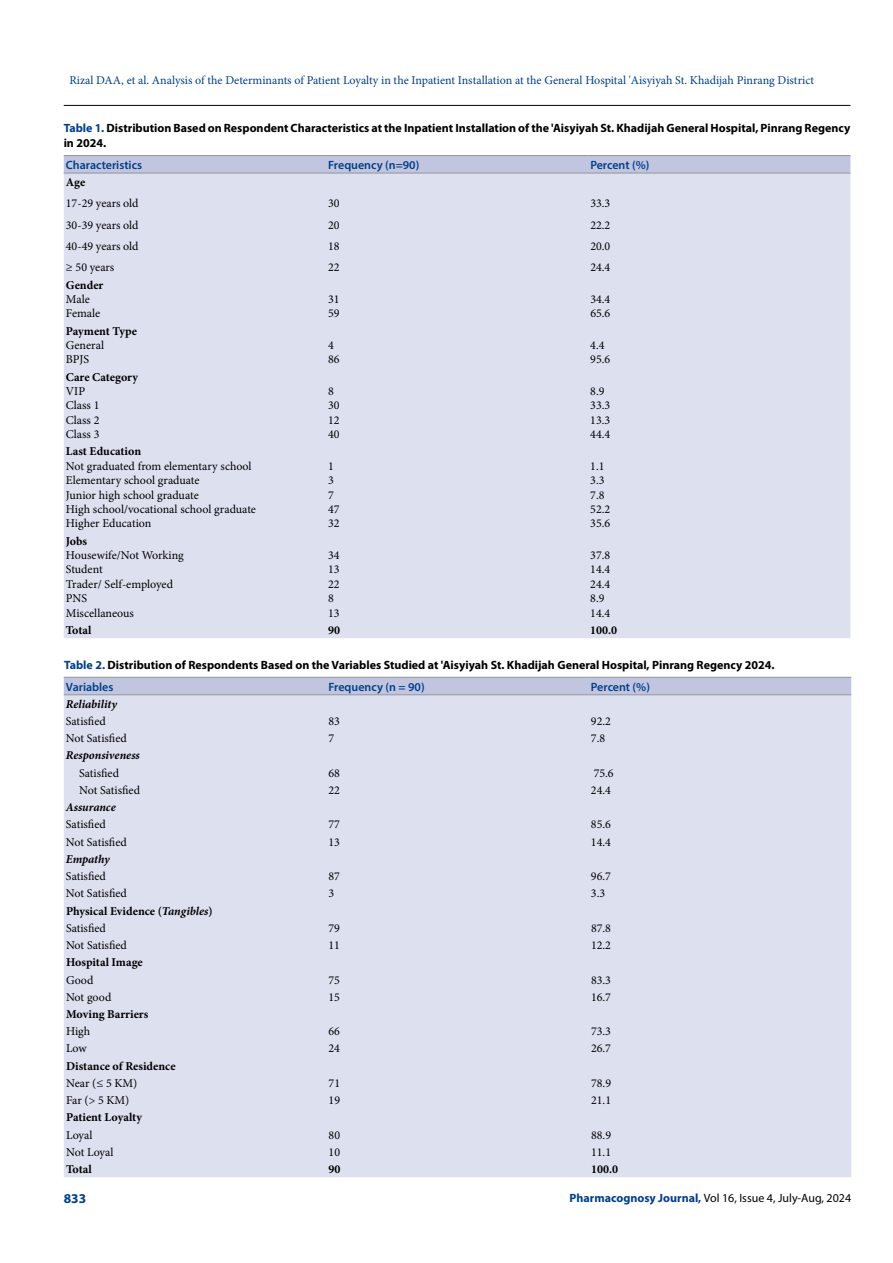
<style>
.page{position:relative;width:893px;height:1263px;background:#fff}
.page>*{position:absolute;margin:0;border:0;box-sizing:border-box;transform-origin:0 0}
.t1{font:700 13.5px "Myriad Pro";color:#003e88}
.t2{font:12px/14.4px "Minion Pro";color:#000}
.t3{font:700 12px/14.4px "Myriad Pro";color:#000}
.t4{font:700 12px/17.2px "Minion Pro";color:#000}
.t5{font:12px "Minion Pro";color:#003e88}
.t6{font:600 12px "Myriad Pro";color:#003e88}
.t7{font:12px "Myriad Pro";color:#000}
.t8{font:italic 700 12px "Minion Pro";letter-spacing:-.005em;color:#000}
.s1{color:#003e88}
.s2{font-style:italic}
.s3{font-weight:400}
.s4{font-weight:700;color:#003e88}
</style>
<div class="page">
<hr style="left:64px;top:105px;width:786px;height:1px;background:#000">
<div style="left:64px;top:156px;width:786px;height:17px;background:#c1c5e0"></div>
<div style="left:64px;top:174px;width:786px;height:464px;background:#dde0ef"></div>
<hr style="left:64px;top:155px;width:262px;height:1px;background:#939598">
<hr style="left:326px;top:155px;width:262px;height:1px;background:#939598">
<hr style="left:588px;top:155px;width:262px;height:1px;background:#939598">
<hr style="left:64px;top:173px;width:262px;height:1px;background:#939598">
<hr style="left:326px;top:173px;width:262px;height:1px;background:#939598">
<hr style="left:588px;top:173px;width:262px;height:1px;background:#939598">
<div style="left:64px;top:678px;width:787px;height:16px;background:#c1c5e0"></div>
<div style="left:64px;top:695px;width:787px;height:482px;background:#dde0ef"></div>
<hr style="left:64px;top:677px;width:262px;height:1px;background:#939598">
<hr style="left:326px;top:677px;width:263px;height:1px;background:#939598">
<hr style="left:589px;top:677px;width:262px;height:1px;background:#939598">
<hr style="left:64px;top:694px;width:262px;height:1px;background:#939598">
<hr style="left:326px;top:694px;width:263px;height:1px;background:#939598">
<hr style="left:589px;top:694px;width:262px;height:1px;background:#939598">
<p class="t5" style="left:69px;top:72px;width:746px">Rizal DAA, et al. Analysis of the Determinants of Patient Loyalty in the Inpatient Installation at the General Hospital 'Aisyiyah St. Khadijah Pinrang District</p>
<p class="t3" style="left:64px;top:121px;width:788px"><span class="s1">Table 1.</span> Distribution Based on Respondent Characteristics at the Inpatient Installation of the 'Aisyiyah St. Khadijah General Hospital, Pinrang Regency in 2024.</p>
<p class="t6" style="left:66px;top:157px;width:78px">Characteristics</p>
<p class="t6" style="left:328px;top:157px;width:93px">Frequency (n=90)</p>
<p class="t6" style="left:590px;top:157px;width:61px">Percent (%)</p>
<p class="t4" style="left:66px;top:173px;width:21px">Age</p>
<p class="t2" style="left:66px;top:193px;width:74px;line-height:21.3px;text-align:justify">17-29 years old 30-39 years old 40-49 years old ≥ 50 years</p>
<p class="t2" style="left:328px;top:193px;width:13px;line-height:21.3px;text-align:justify">30<br>20<br>18<br>22</p>
<p class="t2" style="left:590px;top:193px;width:22px;line-height:21.3px;text-align:justify">33.3<br>22.2<br>20.0<br>24.4</p>
<p class="t4" style="left:66px;top:276px;width:39px">Gender</p>
<p class="t2" style="left:66px;top:292px;width:36px">Male<br>Female</p>
<p class="t2" style="left:328px;top:292px;width:13px">31<br>59</p>
<p class="t2" style="left:590px;top:292px;width:22px">34.4<br>65.6</p>
<p class="t4" style="left:66px;top:322px;width:73px">Payment Type</p>
<p class="t2" style="left:66px;top:338px;width:40px">General<br>BPJS</p>
<p class="t2" style="left:328px;top:338px;width:13px">4<br>86</p>
<p class="t2" style="left:590px;top:338px;width:22px">4.4<br>95.6</p>
<p class="t4" style="left:66px;top:368px;width:74px">Care Category</p>
<p class="t2" style="left:66px;top:384px;width:35px">VIP<br>Class 1<br>Class 2<br>Class 3</p>
<p class="t2" style="left:328px;top:384px;width:13px">8<br>30<br>12<br>40</p>
<p class="t2" style="left:590px;top:384px;width:22px">8.9<br>33.3<br>13.3<br>44.4</p>
<p class="t4" style="left:66px;top:443px;width:77px">Last Education</p>
<p class="t2" style="left:66px;top:459px;width:192px">Not graduated from elementary school<br>Elementary school graduate<br>Junior high school graduate<br>High school/vocational school graduate<br>Higher Education</p>
<p class="t2" style="left:328px;top:459px;width:13px">1<br>3<br>7<br>47<br>32</p>
<p class="t2" style="left:590px;top:459px;width:22px">1.1<br>3.3<br>7.8<br>52.2<br>35.6</p>
<p class="t4" style="left:66px;top:532px;width:23px">Jobs</p>
<p class="t2" style="left:66px;top:548px;width:120px">Housewife/Not Working<br>Student<br>Trader/ Self-employed<br>PNS<br>Miscellaneous</p>
<p class="t2" style="left:328px;top:548px;width:13px">34<br>13<br>22<br>8<br>13</p>
<p class="t2" style="left:590px;top:548px;width:22px">37.8<br>14.4<br>24.4<br>8.9<br>14.4</p>
<p class="t4" style="left:66px;top:621px;width:27px">Total</p>
<p class="t4" style="left:328px;top:621px;width:13px">90</p>
<p class="t4" style="left:590px;top:621px;width:29px">100.0</p>
<p class="t3" style="left:64px;top:657px;width:712px"><span class="s1">Table 2.</span> Distribution of Respondents Based on the Variables Studied at 'Aisyiyah St. Khadijah General Hospital, Pinrang Regency 2024.</p>
<p class="t6" style="left:66px;top:679px;width:49px">Variables</p>
<p class="t6" style="left:328px;top:679px;width:98px">Frequency (n = 90)</p>
<p class="t6" style="left:591px;top:679px;width:61px">Percent (%)</p>
<p class="t8" style="left:66px;top:695px;width:53px">Reliability</p>
<p class="t2" style="left:66px;top:714px;width:41px">Satisfied</p>
<p class="t2" style="left:328px;top:714px;width:13px">83</p>
<p class="t2" style="left:591px;top:714px;width:22px">92.2</p>
<p class="t2" style="left:66px;top:731px;width:62px">Not Satisfied</p>
<p class="t2" style="left:328px;top:731px;width:7px">7</p>
<p class="t2" style="left:591px;top:731px;width:16px">7.8</p>
<p class="t8" style="left:66px;top:747px;width:75px">Responsiveness</p>
<p class="t2" style="left:79px;top:766px;width:41px">Satisfied</p>
<p class="t2" style="left:328px;top:766px;width:13px">68</p>
<p class="t2" style="left:594px;top:766px;width:22px">75.6</p>
<p class="t2" style="left:79px;top:783px;width:62px">Not Satisfied</p>
<p class="t2" style="left:328px;top:783px;width:13px">22</p>
<p class="t2" style="left:591px;top:783px;width:22px">24.4</p>
<p class="t8" style="left:66px;top:799px;width:51px">Assurance</p>
<p class="t2" style="left:66px;top:817px;width:41px">Satisfied</p>
<p class="t2" style="left:328px;top:817px;width:13px">77</p>
<p class="t2" style="left:591px;top:817px;width:22px">85.6</p>
<p class="t2" style="left:66px;top:835px;width:62px">Not Satisfied</p>
<p class="t2" style="left:328px;top:835px;width:13px">13</p>
<p class="t2" style="left:591px;top:835px;width:22px">14.4</p>
<p class="t8" style="left:66px;top:850px;width:45px">Empathy</p>
<p class="t2" style="left:66px;top:869px;width:41px">Satisfied</p>
<p class="t2" style="left:328px;top:869px;width:13px">87</p>
<p class="t2" style="left:591px;top:869px;width:22px">96.7</p>
<p class="t2" style="left:66px;top:886px;width:62px">Not Satisfied</p>
<p class="t2" style="left:328px;top:886px;width:7px">3</p>
<p class="t2" style="left:591px;top:886px;width:16px">3.3</p>
<p class="t4" style="left:66px;top:902px;width:148px">Physical Evidence (<span class="s2">Tangibles</span>)<br><span class="s3">Satisfied</span></p>
<p class="t2" style="left:328px;top:921px;width:13px">79</p>
<p class="t2" style="left:591px;top:921px;width:22px">87.8</p>
<p class="t2" style="left:66px;top:938px;width:62px">Not Satisfied</p>
<p class="t2" style="left:328px;top:938px;width:13px">11</p>
<p class="t2" style="left:591px;top:938px;width:22px">12.2</p>
<p class="t4" style="left:66px;top:954px;width:78px">Hospital Image</p>
<p class="t2" style="left:66px;top:972px;width:29px">Good</p>
<p class="t2" style="left:329px;top:972px;width:13px">75</p>
<p class="t2" style="left:591px;top:972px;width:22px">83.3</p>
<p class="t2" style="left:66px;top:990px;width:47px">Not good</p>
<p class="t2" style="left:329px;top:990px;width:13px">15</p>
<p class="t2" style="left:591px;top:990px;width:22px">16.7</p>
<p class="t4" style="left:66px;top:1005px;width:84px">Moving Barriers</p>
<p class="t2" style="left:66px;top:1024px;width:26px">High</p>
<p class="t2" style="left:329px;top:1024px;width:13px">66</p>
<p class="t2" style="left:591px;top:1024px;width:22px">73.3</p>
<p class="t2" style="left:66px;top:1041px;width:22px">Low</p>
<p class="t2" style="left:329px;top:1041px;width:13px">24</p>
<p class="t2" style="left:591px;top:1041px;width:22px">26.7</p>
<p class="t4" style="left:66px;top:1057px;width:111px">Distance of Residence</p>
<p class="t2" style="left:66px;top:1076px;width:73px">Near (≤ 5 KM)</p>
<p class="t2" style="left:329px;top:1076px;width:13px">71</p>
<p class="t2" style="left:591px;top:1076px;width:22px">78.9</p>
<p class="t2" style="left:66px;top:1093px;width:65px">Far (&gt; 5 KM)</p>
<p class="t2" style="left:329px;top:1093px;width:13px">19</p>
<p class="t2" style="left:591px;top:1093px;width:22px">21.1</p>
<p class="t4" style="left:66px;top:1109px;width:77px">Patient Loyalty</p>
<p class="t2" style="left:66px;top:1128px;width:28px">Loyal</p>
<p class="t2" style="left:329px;top:1128px;width:13px">80</p>
<p class="t2" style="left:591px;top:1128px;width:22px">88.9</p>
<p class="t2" style="left:66px;top:1145px;width:49px">Not Loyal</p>
<p class="t2" style="left:329px;top:1145px;width:13px">10</p>
<p class="t2" style="left:591px;top:1145px;width:22px">11.1</p>
<p class="t4" style="left:66px;top:1160px;width:27px">Total</p>
<p class="t4" style="left:329px;top:1160px;width:13px">90</p>
<p class="t4" style="left:591px;top:1160px;width:29px">100.0</p>
<p class="t1" style="left:64px;top:1189px;width:24px">833</p>
<p class="t7" style="left:570px;top:1190px;width:283px"><span class="s4">Pharmacognosy Journal,</span> Vol 16, Issue 4, July-Aug, 2024</p>
</div>
